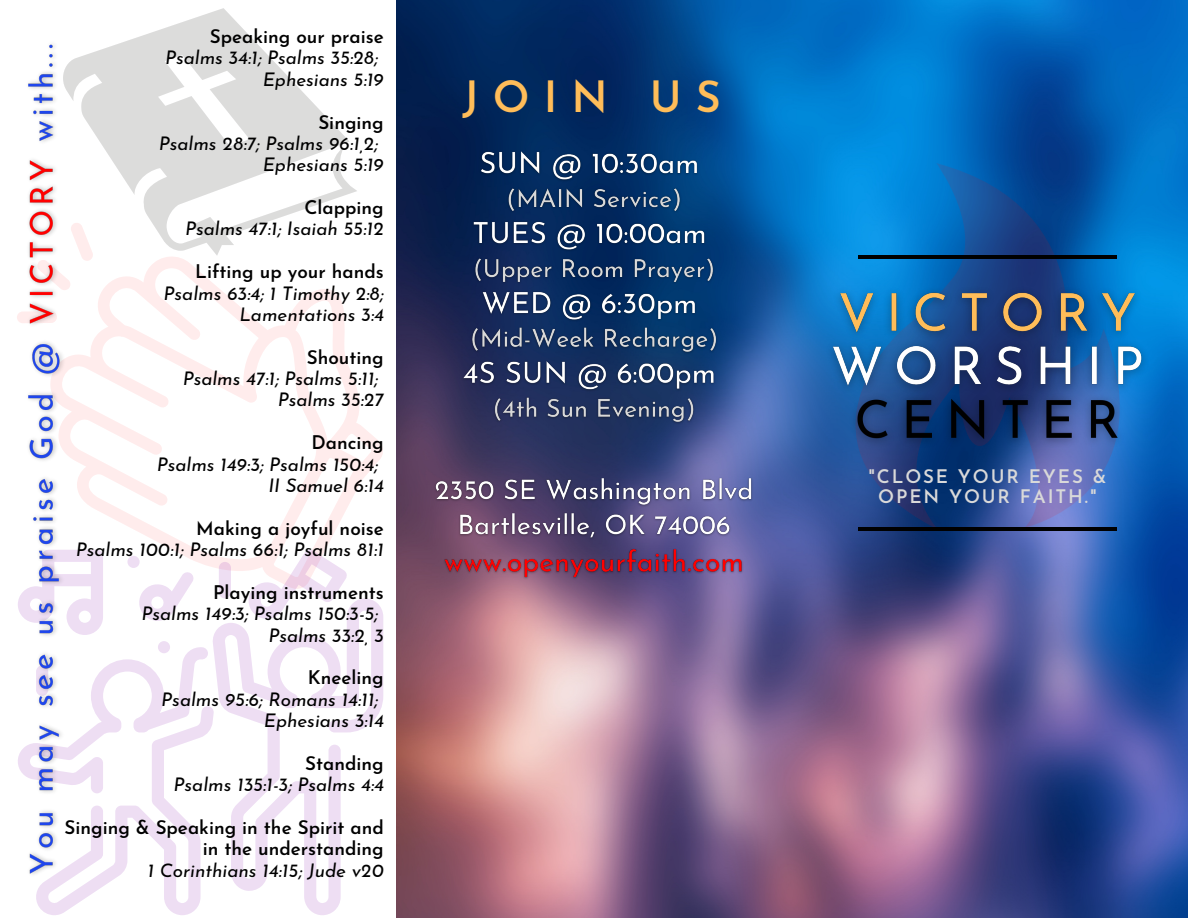
<style>
.page{position:relative;width:1188px;height:918px;background:#fff}
.page>*{position:absolute;margin:0;border:0;box-sizing:border-box;transform-origin:0 0}
.t1{font:600 43.05px "Josefin Sans";letter-spacing:.33em;color:#ffbd59}
.t2{font:italic 18.75px/21.3px "Josefin Sans";color:#000;text-align:right}
.t3{font:600 18.75px/21.3px "Josefin Sans";color:#000;text-align:right}
.t4{font:600 18.75px/19.6px "Josefin Sans";letter-spacing:.1em;color:#d9d9d9;text-align:center}
</style>
<div class="page">
<svg style="left:71px;top:257px;width:312px;height:314px"></svg>
<svg style="left:71px;top:256px;width:23px;height:34px"></svg>
<svg style="left:17px;top:313px;width:2px;height:8px"></svg>
<svg style="left:18px;top:647px;width:194px;height:268px"></svg>
<svg style="left:212px;top:598px;width:171px;height:317px"></svg>
<svg style="left:18px;top:550px;width:85px;height:85px"></svg>
<svg style="left:246px;top:549px;width:101px;height:70px"></svg>
<svg style="left:139px;top:572px;width:55px;height:49px"></svg>
<svg style="left:219px;top:562px;width:12px;height:36px"></svg>
<div style="left:158px;top:641px;width:12px;height:12px;background:#eedef3;border-radius:50%"></div>
<svg style="left:127px;top:556px;width:13px;height:12px"></svg>
<svg style="left:71px;top:8px;width:286px;height:248px"></svg>
<img style="left:397px;top:0;width:791px;height:918px">
<svg style="left:856px;top:163px;width:264px;height:367px;background:#195faa"></svg>
<hr style="left:858px;top:256px;width:259px;height:3px;background:#000">
<hr style="left:858px;top:527px;width:259px;height:3px;background:#000">
<img style="left:429px;top:147px;width:330px;height:437px">
<img style="left:817px;top:279px;width:350px;height:188px">
<img style="left:19px;top:44px;width:52px;height:840px">
<p class="t3" style="left:210px;top:28px;width:175px">Speaking our praise</p>
<p class="t2" style="left:165px;top:49px;width:214px">Psalms 34:1; Psalms 35:28;</p>
<p class="t2" style="left:263px;top:70px;width:123px">Ephesians 5:19</p>
<p class="t3" style="left:318px;top:113px;width:67px">Singing</p>
<p class="t2" style="left:159px;top:135px;width:221px">Psalms 28:7; Psalms 96:1,2;</p>
<p class="t2" style="left:263px;top:156px;width:123px">Ephesians 5:19</p>
<p class="t3" style="left:304px;top:199px;width:81px">Clapping</p>
<p class="t2" style="left:185px;top:220px;width:200px">Psalms 47:1; Isaiah 55:12</p>
<p class="t3" style="left:195px;top:263px;width:190px">Lifting up your hands</p>
<p class="t2" style="left:164px;top:284px;width:222px">Psalms 63:4; 1 Timothy 2:8;<br>Lamentations 3:4</p>
<p class="t3" style="left:307px;top:348px;width:78px">Shouting</p>
<p class="t2" style="left:183px;top:370px;width:197px">Psalms 47:1; Psalms 5:11;</p>
<p class="t2" style="left:278px;top:391px;width:107px">Psalms 35:27</p>
<p class="t3" style="left:312px;top:434px;width:74px">Dancing</p>
<p class="t2" style="left:157px;top:455px;width:223px">Psalms 149:3; Psalms 150:4;</p>
<p class="t2" style="left:268px;top:477px;width:117px">II Samuel 6:14</p>
<p class="t3" style="left:196px;top:519px;width:189px">Making a joyful noise</p>
<p class="t2" style="left:76px;top:541px;width:309px">Psalms 100:1; Psalms 66:1; Psalms 81:1</p>
<p class="t3" style="left:213px;top:583px;width:172px">Playing instruments</p>
<p class="t2" style="left:142px;top:605px;width:238px">Psalms 149:3; Psalms 150:3-5;</p>
<p class="t2" style="left:268px;top:626px;width:117px">Psalms 33:2, 3</p>
<p class="t3" style="left:308px;top:669px;width:77px">Kneeling</p>
<p class="t2" style="left:161px;top:690px;width:218px">Psalms 95:6; Romans 14:11;</p>
<p class="t2" style="left:264px;top:712px;width:121px">Ephesians 3:14</p>
<p class="t3" style="left:305px;top:754px;width:80px">Standing</p>
<p class="t2" style="left:174px;top:776px;width:212px">Psalms 135:1-3; Psalms 4:4</p>
<p class="t3" style="left:65px;top:819px;width:321px">Singing &amp; Speaking in the Spirit and in the understanding</p>
<p class="t2" style="left:147px;top:861px;width:238px">1 Corinthians 14:15; Jude v20</p>
<p class="t1" style="left:463px;top:79px;width:260px">JOIN US</p>
<p class="t4" style="left:868px;top:469px;width:239px">"CLOSE YOUR EYES &amp;<br>OPEN YOUR FAITH."</p>
</div>
